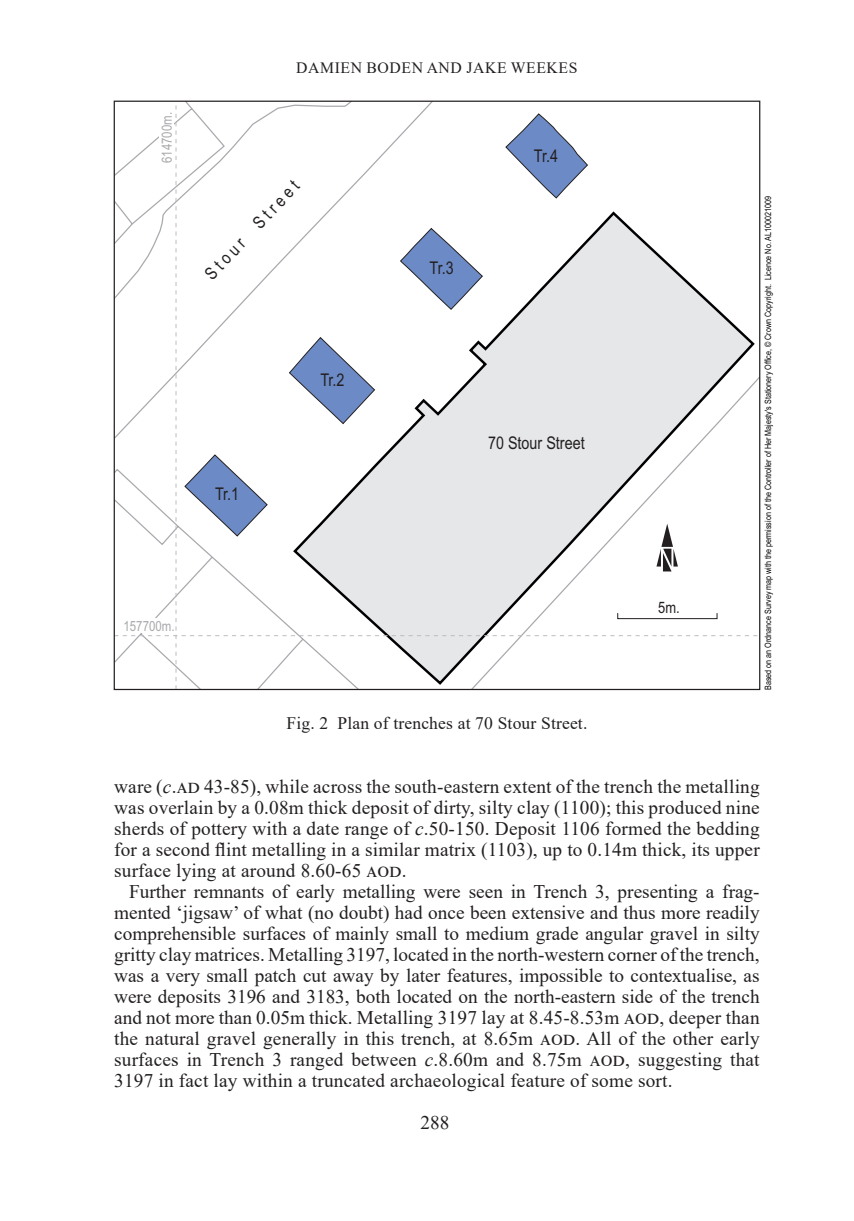
<style>
.page{position:relative;width:854px;height:1221px;background:#fff}
.page>*{position:absolute;margin:0;border:0;box-sizing:border-box;transform-origin:0 0}
.acindent{font:19.25px/21px "Times New Roman";letter-spacing:.01em;color:#231f20;text-align:justify}
.t1{font:17.5px "Arial Narrow";color:#231f20}
.captions{font:17.5px "Times New Roman";letter-spacing:.01em;color:#231f20}
.t2{font:15.75px "Times New Roman";letter-spacing:.035em;color:#231f20}
.t3{font:15.75px "Arial Narrow";color:#231f20}
.t4{font:14px "Arial Narrow";color:#a8a9ad}
.t5{font:8.75px "Arial Narrow";color:#000002}
.s1{font-style:italic}
.s2{font-size:21px}
</style>
<div class="page">
<svg style="left:116px;top:103px;width:642px;height:585px"></svg>
<p class="t4" style="left:157px;top:163px;width:53px;rotate:-90deg">614700m.</p>
<p class="t2" style="left:296px;top:57px;width:282px">DAMIEN BODEN AND JAKE WEEKES</p>
<p class="t1" style="left:199px;top:268px;width:130px;rotate:-47deg">Stour Street</p>
<p class="t1" style="left:429px;top:255px;width:26px">Tr.3</p>
<p class="t1" style="left:533px;top:143px;width:26px">Tr.4</p>
<p class="t1" style="left:215px;top:480px;width:26px">Tr.1</p>
<p class="t1" style="left:320px;top:367px;width:26px">Tr.2</p>
<p class="t1" style="left:488px;top:430px;width:98px">70 Stour Street</p>
<p class="t4" style="left:123px;top:616px;width:53px">157700m.</p>
<p class="captions" style="left:286px;top:711px;width:302px">Fig. 2 Plan of trenches at 70 Stour Street.</p>
<p class="t3" style="left:658px;top:596px;width:23px">5m.</p>
<p class="t5" style="left:761px;top:690px;width:495px;rotate:-90deg">Based on an Ordnance Survey map with the permission of the Controller of Her Majesty's Stationery Office, © Crown Copyright. Licence No. AL100021009</p>
<p class="acindent" style="left:114px;top:775px;width:646px">ware (<span class="s1">c</span>.<span class="s2">ad</span> 43-85), while across the south-eastern extent of the trench the metalling was overlain by a 0.08m thick deposit of dirty, silty clay (1100); this produced nine sherds of pottery with a date range of <span class="s1">c</span>.50-150. Deposit 1106 formed the bedding for a second flint metalling in a similar matrix (1103), up to 0.14m thick, its upper surface lying at around 8.60-65 <span class="s2">aod</span>.</p>
<p class="acindent" style="left:114px;top:880px;width:646px;text-indent:15px">Further remnants of early metalling were seen in Trench 3, presenting a frag&shy;mented ‘jigsaw’ of what (no doubt) had once been extensive and thus more readily comprehensible surfaces of mainly small to medium grade angular gravel in silty gritty clay matrices. Metalling 3197, located in the north-western corner of the trench, was a very small patch cut away by later features, impossible to contextualise, as were deposits 3196 and 3183, both located on the north-eastern side of the trench and not more than 0.05m thick. Metalling 3197 lay at 8.45-8.53m <span class="s2">aod</span>, deeper than the natural gravel generally in this trench, at 8.65m <span class="s2">aod</span>. All of the other early surfaces in Trench 3 ranged between <span class="s1">c</span>.8.60m and 8.75m <span class="s2">aod</span>, suggesting that 3197 in fact lay within a truncated archaeological feature of some sort.</p>
<p class="acindent" style="left:420px;top:1111px;width:30px">288</p>
</div>
